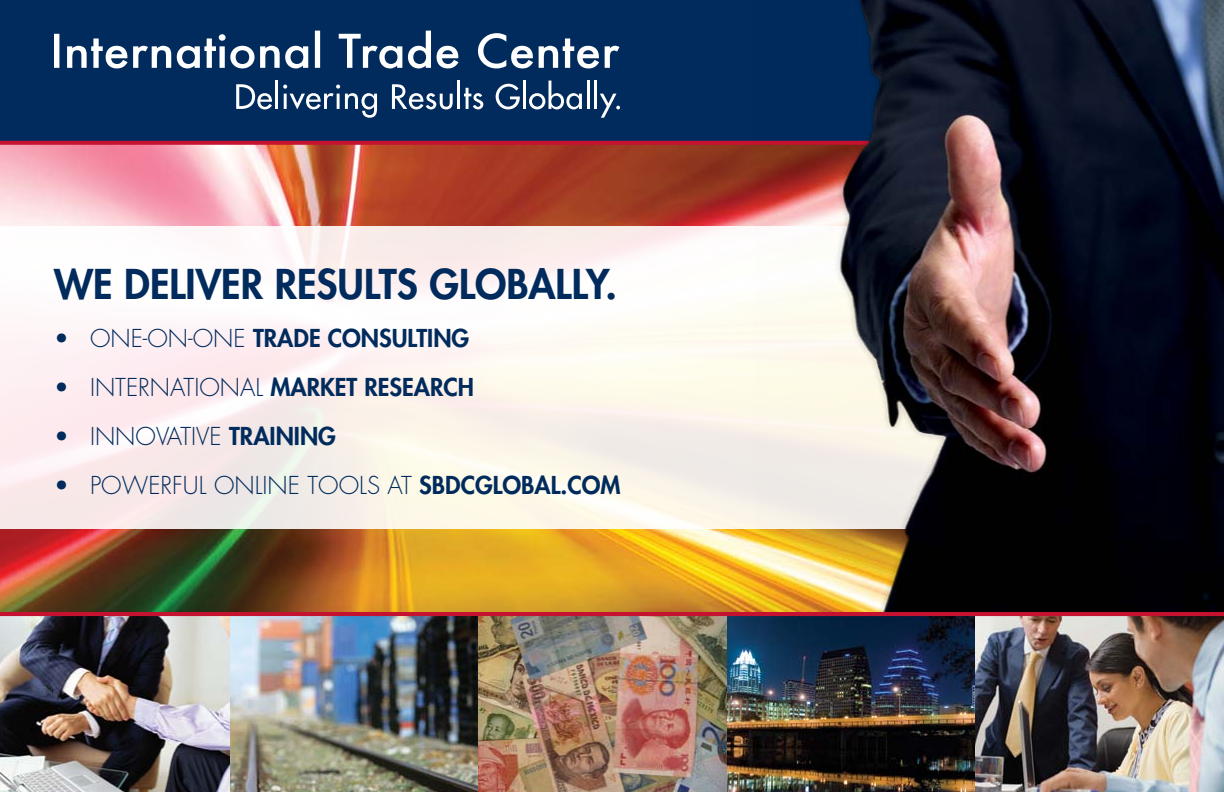
<style>
.page{position:relative;width:1224px;height:792px;background:#fff}
.page>*{position:absolute;margin:0;border:0;box-sizing:border-box;transform-origin:0 0}
.t1{font:800 40px "Futura Std";color:#002b5c}
.t2{font:300 24px "Futura Std";color:#002b5c}
.t3{font:800 24px "Futura Std";color:#002b5c}
.s1{font-weight:300}
.s2{font-weight:800}
</style>
<div class="page">
<img style="left:0;top:145px;width:755px;height:467px">
<div style="left:0;top:0;width:1224px;height:141px;background:#002b5c"></div>
<svg style="left:0;top:226px;width:755px;height:302px"></svg>
<hr style="left:0;top:141px;width:1224px;height:4px;background:#c41230">
<img style="left:755px;top:0;width:469px;height:612px">
<svg style="left:54px;top:31px;width:566px;height:37px"></svg>
<svg style="left:236px;top:84px;width:36px;height:25px"></svg>
<hr style="left:275px;top:81px;width:3px;height:28px;background:#fff">
<svg style="left:283px;top:85px;width:94px;height:33px"></svg>
<svg style="left:392px;top:84px;width:61px;height:25px"></svg>
<hr style="left:457px;top:81px;width:3px;height:28px;background:#fff">
<svg style="left:464px;top:88px;width:19px;height:21px"></svg>
<svg style="left:496px;top:84px;width:24px;height:25px"></svg>
<hr style="left:523px;top:81px;width:3px;height:28px;background:#fff">
<svg style="left:529px;top:81px;width:53px;height:28px"></svg>
<hr style="left:587px;top:81px;width:2px;height:28px;background:#fff">
<hr style="left:594px;top:81px;width:3px;height:28px;background:#fff">
<svg style="left:600px;top:94px;width:20px;height:24px"></svg>
<img style="left:0;top:616px;width:230px;height:176px">
<img style="left:230px;top:616px;width:249px;height:176px">
<img style="left:479px;top:616px;width:248px;height:176px">
<img style="left:727px;top:616px;width:249px;height:176px">
<img style="left:976px;top:616px;width:248px;height:176px">
<hr style="left:0;top:612px;width:1224px;height:4px;background:#c41230">
<h1 class="t1" style="left:54px;top:259px;width:565px">WE DELIVER RESULTS GLOBALLY.</h1>
<p class="t3" style="left:54px;top:323px;width:416px"><span class="s1">• ONE-ON-ONE</span> TRADE CONSULTING</p>
<p class="t2" style="left:54px;top:373px;width:422px">• INTERNATI ONAL <span class="s2">MARKET RESEARCH</span></p>
<p class="t2" style="left:54px;top:422px;width:283px">• INNOVATIVE <span class="s2">TRAINING</span></p>
<p class="t2" style="left:54px;top:471px;width:262px">• POWERFUL ONLINE TOO</p>
<p class="t3" style="left:359px;top:470px;width:262px"><span class="s1">LS AT</span> SBDCGLOBAL.COM</p>
</div>
